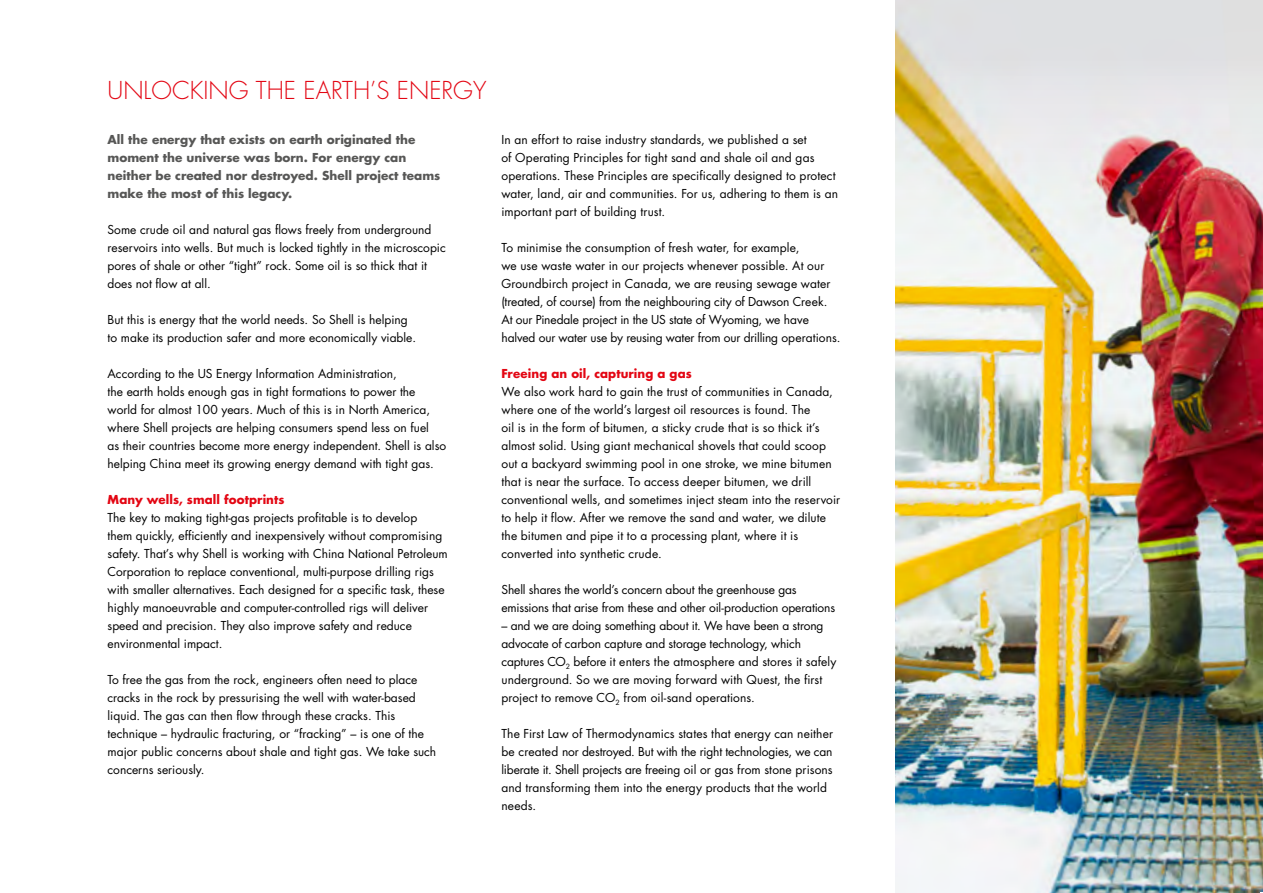
<style>
.page{position:relative;width:1263px;height:893px;background:#fff}
.page>*{position:absolute;margin:0;border:0;box-sizing:border-box;transform-origin:0 0}
.t1{font:300 24px "Futura Std";color:#e30613}
.t2{font:12px/18px "Futura Std";color:#000}
.t3{font:700 12px/18px "Futura Std";color:#575756}
.t4{font:700 12px "Futura Std";letter-spacing:.01em;color:#e30613}
</style>
<div class="page">
<img style="left:895px;top:525px;width:368px;height:368px">
<img style="left:895px;top:0;width:368px;height:525px">
<h1 class="t1" style="left:108px;top:75px;width:380px">UNLOCKING THE EARTH’S ENERGY</h1>
<p class="t3" style="left:108px;top:130px;width:334px">All the energy that exists on earth originated the moment the universe was born. For energy can neither be created nor destroyed. Shell project teams make the most of this legacy.</p>
<p class="t2" style="left:108px;top:221px;width:340px">Some crude oil and natural gas flows freely from underground reservoirs into wells. But much is locked tightly in the microscopic pores of shale or other “tight” rock. Some oil is so thick that it does not flow at all.</p>
<p class="t2" style="left:108px;top:311px;width:310px">But this is energy that the world needs. So Shell is helping to make its production safer and more economically viable.</p>
<p class="t2" style="left:108px;top:365px;width:340px">According to the US Energy Information Administration,<br>the earth holds enough gas in tight formations to power the world for almost 100 years. Much of this is in North America, where Shell projects are helping consumers spend less on fuel<br>as their countries become more energy independent. Shell is also helping China meet its growing energy demand with tight gas.</p>
<p class="t4" style="left:108px;top:492px;width:178px">Many wells, small footprints</p>
<p class="t2" style="left:108px;top:509px;width:342px">The key to making tight-gas projects profitable is to develop<br>them quickly, efficiently and inexpensively without compromising safety. That’s why Shell is working with China National Petroleum Corporation to replace conventional, multi-purpose drilling rigs with smaller alternatives. Each designed for a specific task, these highly manoeuvrable and computer-controlled rigs will deliver speed and precision. They also improve safety and reduce environmental impact.</p>
<p class="t2" style="left:108px;top:671px;width:330px">To free the gas from the rock, engineers often need to place cracks in the rock by pressurising the well with water-based liquid. The gas can then flow through these cracks. This technique – hydraulic fracturing, or “fracking” – is one of the major public concerns about shale and tight gas. We take such concerns seriously.</p>
<p class="t2" style="left:501px;top:131px;width:338px">In an effort to raise industry standards, we published a set<br>of Operating Principles for tight sand and shale oil and gas operations. These Principles are specifically designed to protect water, land, air and communities. For us, adhering to them is an important part of building trust.</p>
<p class="t2" style="left:501px;top:239px;width:341px">To minimise the consumption of fresh water, for example,<br>we use waste water in our projects whenever possible. At our Groundbirch project in Canada, we are reusing sewage water (treated, of course) from the neighbouring city of Dawson Creek.<br>At our Pinedale project in the US state of Wyoming, we have halved our water use by reusing water from our drilling operations.</p>
<p class="t4" style="left:501px;top:366px;width:192px">Freeing an oil, capturing a gas</p>
<p class="t2" style="left:501px;top:383px;width:340px">We also work hard to gain the trust of communities in Canada, where one of the world’s largest oil resources is found. The<br>oil is in the form of bitumen, a sticky crude that is so thick it’s almost solid. Using giant mechanical shovels that could scoop out a backyard swimming pool in one stroke, we mine bitumen that is near the surface. To access deeper bitumen, we drill conventional wells, and sometimes inject steam into the reservoir to help it flow. After we remove the sand and water, we dilute the bitumen and pipe it to a processing plant, where it is converted into synthetic crude.</p>
<p class="t2" style="left:501px;top:581px;width:335px">Shell shares the world’s concern about the greenhouse gas emissions that arise from these and other oil-production operations</p>
<p class="t2" style="left:501px;top:617px;width:336px">– and we are doing something about it. We have been a strong advocate of carbon capture and storage technology, which captures CO<sub>2</sub> before it enters the atmosphere and stores it safely underground. So we are moving forward with Quest, the first project to remove CO<sub>2</sub> from oil-sand operations.</p>
<p class="t2" style="left:501px;top:725px;width:333px">The First Law of Thermodynamics states that energy can neither be created nor destroyed. But with the right technologies, we can liberate it. Shell projects are freeing oil or gas from stone prisons and transforming them into the energy products that the world needs.</p>
</div>
